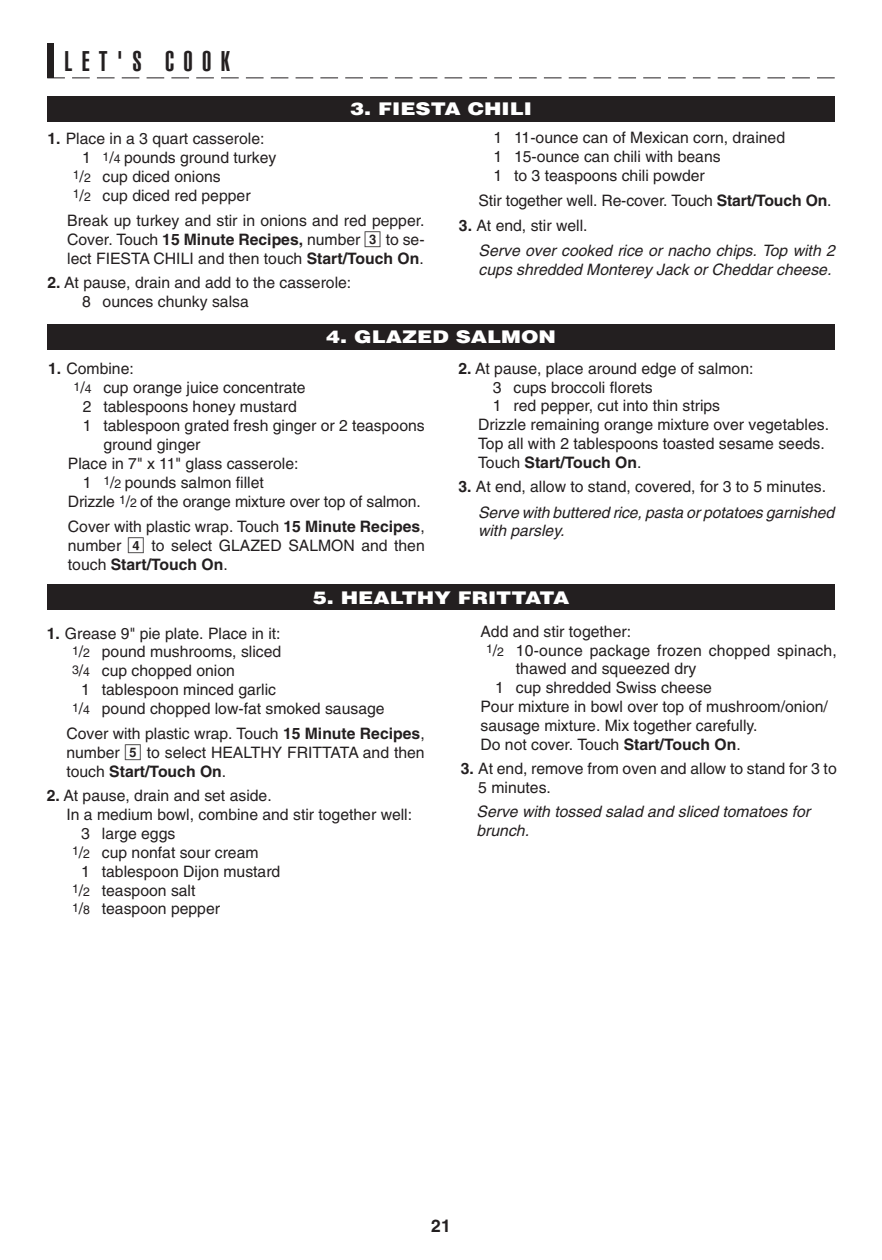
<style>
.page{position:relative;width:882px;height:1260px;background:#fff}
.page>*{position:absolute;margin:0;border:0;box-sizing:border-box;transform-origin:0 0}
.t1{font:900 extra-condensed 28px "Helvetica";letter-spacing:.33em;color:#231f20}
.t2{font:900 17.5px "Helvetica";color:#fff;scale:1.2 1}
.t3{font:700 17.5px "Helvetica";color:#231f20}
.t4{font:15.75px/18.9px "Helvetica";color:#231f20;text-align:justify}
.t5{font:italic 15.75px/25.2px "Helvetica";color:#231f20}
.t6{font:700 15.75px "Helvetica";color:#231f20}
.s1{font-weight:700}
.s2{font-size:12.25px}
.s3{font-family:"Box Posi A"}
.s4{font-weight:700;font-style:normal}
.s5{font-style:normal}
.s6{font-weight:400}
</style>
<div class="page">
<div style="left:47px;top:324px;width:788px;height:25px;background:#231f20"></div>
<div style="left:47px;top:96px;width:788px;height:26px;background:#231f20"></div>
<div style="left:47px;top:43px;width:7px;height:35px;background:#231f20"></div>
<svg style="left:54px;top:77px;width:781px;height:1px"></svg>
<div style="left:47px;top:585px;width:788px;height:25px;background:#231f20"></div>
<h1 class="t1" style="left:65px;top:45px;width:166px">LET'S COOK</h1>
<p class="t2" style="left:350px;top:97px;width:153px">3. FIESTA CHILI</p>
<p class="t4" style="left:48px;top:129px;width:218px"><span class="s1">1.</span> Place in a 3 quart casserole:</p>
<p class="t4" style="left:82px;top:148px;width:196px">1 <sup>1</sup>/<span class="s2">4</span> pounds ground turkey</p>
<p class="t4" style="left:73px;top:167px;width:150px"><sup>1</sup>/<span class="s2">2</span> cup diced onions</p>
<p class="t4" style="left:73px;top:186px;width:179px"><sup>1</sup>/<span class="s2">2</span> cup diced red pepper</p>
<p class="t4" style="left:67px;top:211px;width:359px">Break up turkey and stir in onions and red pepper.<br>Cover. Touch <span class="s1">15 Minute Recipes,</span> number <span class="s3">3</span> to se&shy;lect FIESTA CHILI and then touch <span class="s1">Start/Touch On</span>.</p>
<p class="t4" style="left:82px;top:273px;width:271px;text-indent:-35px"><span class="s1">2.</span> At pause, drain and add to the casserole:<br>8 ounces chunky salsa</p>
<p class="t4" style="left:493px;top:128px;width:293px;text-align:left">1 11-ounce can of Mexican corn, drained<br>1 15-ounce can chili with beans<br>1 to 3 teaspoons chili powder</p>
<p class="t4" style="left:479px;top:191px;width:355px">Stir together well. Re-cover. Touch <span class="s1">Start/Touch On</span>.</p>
<p class="t5" style="left:479px;top:212px;width:358px;text-indent:-20px"><span class="s4">3.</span> <span class="s5">At end, stir well.<br></span>Serve over cooked rice or nacho chips. Top with 2</p>
<p class="t5" style="left:479px;top:256px;width:354px">cups shredded Monterey Jack or Cheddar cheese.</p>
<p class="t2" style="left:326px;top:326px;width:193px">4. GLAZED SALMON</p>
<p class="t4" style="left:48px;top:359px;width:87px"><span class="s1">1.</span> Combine:</p>
<p class="t4" style="left:74px;top:378px;width:234px"><sup>1</sup>/<span class="s2">4</span> cup orange juice concentrate</p>
<p class="t4" style="left:83px;top:397px;width:216px">2 tablespoons honey mustard</p>
<p class="t4" style="left:83px;top:416px;width:343px">1 tablespoon grated fresh ginger or 2 teaspoons</p>
<p class="t4" style="left:103px;top:435px;width:99px">ground ginger</p>
<p class="t4" style="left:68px;top:454px;width:232px">Place in 7" x 11" glass casserole:</p>
<p class="t4" style="left:83px;top:473px;width:183px">1 <sup>1</sup>/<span class="s2">2</span> pounds salmon fillet</p>
<p class="t4" style="left:68px;top:492px;width:354px">Drizzle <sup>1</sup>/<span class="s2">2</span> of the orange mixture over top of salmon.</p>
<p class="t4" style="left:68px;top:517px;width:358px">Cover with plastic wrap. Touch <span class="s1">15 Minute Recipes</span>, number <span class="s3">4</span> to select GLAZED SALMON and then touch <span class="s1">Start/Touch On</span>.</p>
<p class="t4" style="left:458px;top:359px;width:297px"><span class="s1">2.</span> At pause, place around edge of salmon:</p>
<p class="t4" style="left:493px;top:378px;width:161px">3 cups broccoli florets</p>
<p class="t4" style="left:493px;top:396px;width:229px">1 red pepper, cut into thin strips</p>
<p class="t4" style="left:478px;top:415px;width:352px">Drizzle remaining orange mixture over vegetables.</p>
<p class="t4" style="left:478px;top:434px;width:348px">Top all with 2 tablespoons toasted sesame seeds.</p>
<p class="t6" style="left:478px;top:453px;width:165px"><span class="s6">Touch</span> Start/Touch On<span class="s6">.</span></p>
<p class="t5" style="left:478px;top:474px;width:358px;text-indent:-20px"><span class="s4">3.</span> <span class="s5">At end, allow to stand, covered, for 3 to 5 minutes.<br></span>Serve with buttered rice, pasta or potatoes garnished</p>
<p class="t5" style="left:478px;top:518px;width:88px">with parsley.</p>
<p class="t2" style="left:313px;top:586px;width:215px">5. HEALTHY FRITTATA</p>
<p class="t4" style="left:47px;top:624px;width:235px"><span class="s1">1.</span> Grease 9" pie plate. Place in it:</p>
<p class="t4" style="left:72px;top:642px;width:211px"><sup>1</sup>/<span class="s2">2</span> pound mushrooms, sliced</p>
<p class="t4" style="left:72px;top:661px;width:164px"><sup>3</sup>/<span class="s2">4</span> cup chopped onion</p>
<p class="t4" style="left:81px;top:680px;width:196px">1 tablespoon minced garlic</p>
<p class="t4" style="left:72px;top:699px;width:314px"><sup>1</sup>/<span class="s2">4</span> pound chopped low-fat smoked sausage</p>
<p class="t4" style="left:66px;top:724px;width:360px">Cover with plastic wrap. Touch <span class="s1">15 Minute Recipes</span>, number <span class="s3">5</span> to select HEALTHY FRITTATA and then touch <span class="s1">Start/Touch On</span>.</p>
<p class="t4" style="left:47px;top:786px;width:227px"><span class="s1">2.</span> At pause, drain and set aside.</p>
<p class="t4" style="left:66px;top:805px;width:347px">In a medium bowl, combine and stir together well:</p>
<p class="t4" style="left:81px;top:824px;width:96px">3 large eggs</p>
<p class="t4" style="left:72px;top:843px;width:188px"><sup>1</sup>/<span class="s2">2</span> cup nonfat sour cream</p>
<p class="t4" style="left:81px;top:862px;width:201px">1 tablespoon Dijon mustard</p>
<p class="t4" style="left:72px;top:881px;width:125px"><sup>1</sup>/<span class="s2">2</span> teaspoon salt</p>
<p class="t4" style="left:72px;top:899px;width:150px"><sup>1</sup>/<span class="s2">8</span> teaspoon pepper</p>
<p class="t4" style="left:480px;top:622px;width:152px">Add and stir together:</p>
<p class="t4" style="left:486px;top:640px;width:352px"><sup>1</sup>/<span class="s2">2</span> 10-ounce package frozen chopped spinach,</p>
<p class="t4" style="left:516px;top:659px;width:182px">thawed and squeezed dry</p>
<p class="t4" style="left:495px;top:678px;width:218px">1 cup shredded Swiss cheese</p>
<p class="t4" style="left:480px;top:697px;width:349px">Pour mixture in bowl over top of mushroom/onion/</p>
<p class="t4" style="left:480px;top:716px;width:279px">sausage mixture. Mix together carefully.</p>
<p class="t4" style="left:480px;top:735px;width:262px">Do not cover. Touch <span class="s1">Start/Touch On</span>.</p>
<p class="t4" style="left:478px;top:759px;width:360px;text-indent:-17px"><span class="s1">3.</span> At end, remove from oven and allow to stand for 3 to<br>5 minutes.</p>
<p class="t5" style="left:477px;top:802px;width:335px;line-height:18.9px">Serve with tossed salad and sliced tomatoes for brunch.</p>
<p class="t3" style="left:431px;top:1215px;width:21px">21</p>
</div>
